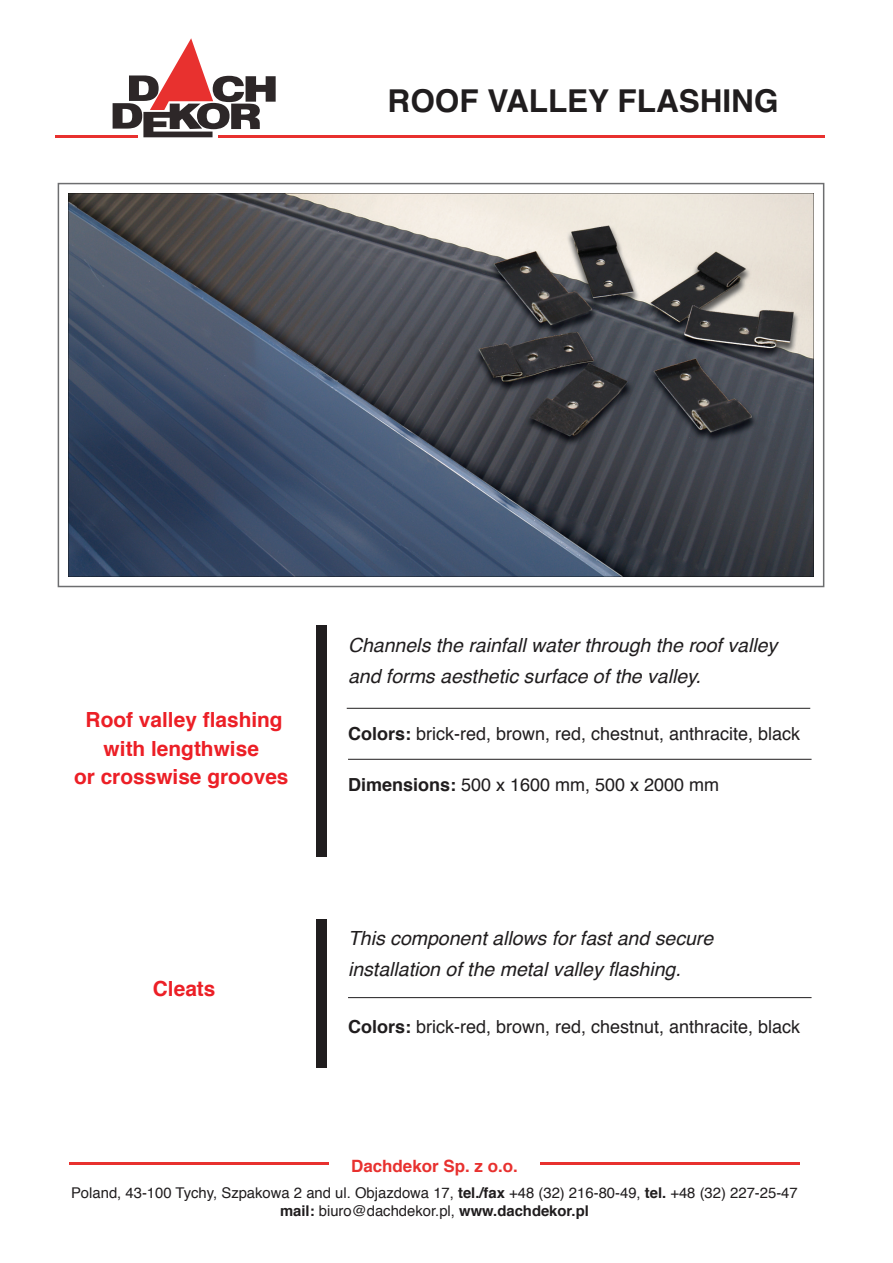
<style>
.page{position:relative;width:893px;height:1263px;background:#fff}
.page>*{position:absolute;margin:0;border:0;box-sizing:border-box;transform-origin:0 0}
.t1{font:700 31.5px "Helvetica";color:#201d1e}
.t2{font:700 20.85px/28.5px "Helvetica";color:#ec1f26;text-align:center}
.t3{font:italic 19.5px/31.5px "Helvetica";color:#201d1e}
.t4{font:18px "Helvetica";color:#201d1e}
.t5{font:700 16.95px "Helvetica";color:#e8312f}
.t6{font:14.85px/17.9px "Helvetica";color:#201d1e;text-align:center}
.s1{font-weight:700}
</style>
<div class="page">
<div style="left:58px;top:183px;width:766px;height:404px;border:2px solid #6d6e70"></div>
<svg style="left:113px;top:38px;width:163px;height:99px"></svg>
<hr style="left:55px;top:135px;width:83px;height:2px;background:#e8312f">
<hr style="left:218px;top:135px;width:606px;height:2px;background:#e8312f">
<div style="left:316px;top:626px;width:11px;height:230px;background:#201d1e"></div>
<div style="left:316px;top:919px;width:11px;height:148px;background:#201d1e"></div>
<hr style="left:347px;top:708px;width:463px;height:1px;background:#201d1e">
<hr style="left:348px;top:759px;width:464px;height:1px;background:#201d1e">
<hr style="left:348px;top:997px;width:464px;height:1px;background:#201d1e">
<img style="left:69px;top:194px;width:744px;height:382px">
<hr style="left:540px;top:1162px;width:260px;height:2px;background:#e8312f">
<hr style="left:69px;top:1162px;width:260px;height:2px;background:#e8312f">
<h1 class="t1" style="left:388px;top:75px;width:392px">ROOF VALLEY FLASHING</h1>
<p class="t2" style="left:74px;top:706px;width:216px">Roof valley flashing with lengthwise<br>or crosswise grooves</p>
<p class="t2" style="left:153px;top:975px;width:64px">Cleats</p>
<p class="t3" style="left:348px;top:629px;width:431px">Channels the rainfall water through the roof valley and forms aesthetic surface of the valley.</p>
<p class="t4" style="left:348px;top:720px;width:454px"><span class="s1">Colors:</span> brick-red, brown, red, chestnut, anthracite, black</p>
<p class="t4" style="left:348px;top:771px;width:373px"><span class="s1">Dimensions:</span> 500 x 1600 mm, 500 x 2000 mm</p>
<p class="t3" style="left:348px;top:923px;width:367px">This component allows for fast and secure installation of the metal valley flashing.</p>
<p class="t4" style="left:348px;top:1013px;width:454px"><span class="s1">Colors:</span> brick-red, brown, red, chestnut, anthracite, black</p>
<p class="t5" style="left:351px;top:1153px;width:168px">Dachdekor Sp. z o.o.</p>
<p class="t6" style="left:71px;top:1184px;width:728px">Poland, 43-100 Tychy, Szpakowa 2 and ul. Objazdowa 17, <span class="s1">tel./fax</span> +48 (32) 216-80-49, <span class="s1">tel.</span> +48 (32) 227-25-47 <span class="s1">mail:</span> biuro@dachdekor.pl, <span class="s1">www.dachdekor.pl</span></p>
</div>
